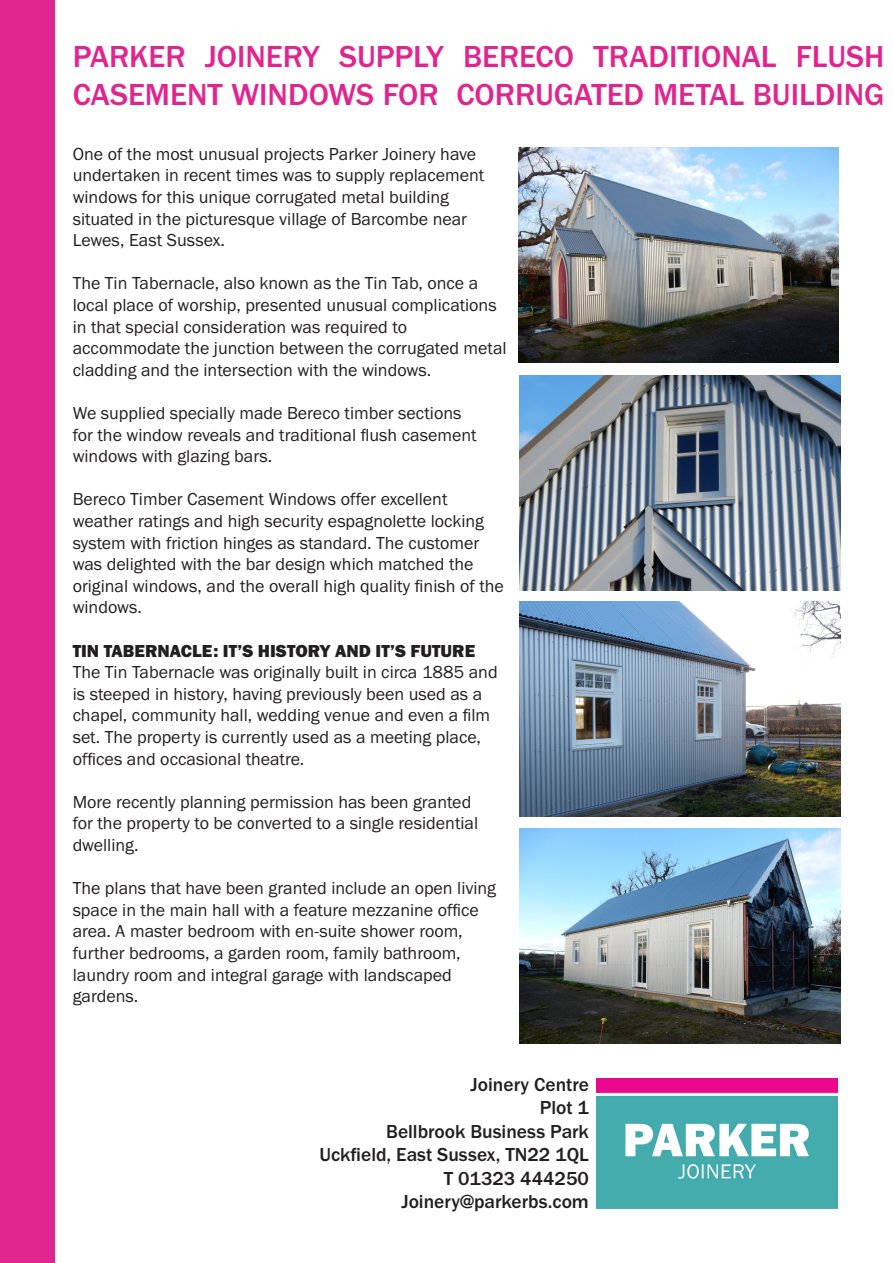
<style>
.page{position:relative;width:893px;height:1263px;background:#fff}
.page>*{position:absolute;margin:0;border:0;box-sizing:border-box;transform-origin:0 0}
.t1{font:500 31.5px/37.8px "Franklin Gothic URW";color:#e1258e}
.t2{font:500 19.5px "Franklin Gothic URW";color:#231f20}
.t3{font:18px/21.6px "Franklin Gothic URW Boo";color:#231f20}
.t4{font:18px "Franklin Gothic URW Hea";color:#231f20}
</style>
<div class="page">
<div style="left:0;top:0;width:55px;height:1263px;background:#e1258e"></div>
<img style="left:597px;top:1078px;width:241px;height:131px">
<img style="left:519px;top:148px;width:320px;height:214px">
<img style="left:520px;top:375px;width:320px;height:215px">
<img style="left:520px;top:602px;width:320px;height:214px">
<img style="left:520px;top:828px;width:320px;height:215px">
<p class="t1" style="left:73px;top:37px;width:813px">PARKER JOINERY SUPPLY BERECO TRADITIONAL FLUSH<br>CASEMENT WINDOWS FOR CORRUGATED METAL BUILDING</p>
<p class="t3" style="left:73px;top:143px;width:413px">One of the most unusual projects Parker Joinery have undertaken in recent times was to supply replacement windows for this unique corrugated metal building situated in the picturesque village of Barcombe near Lewes, East Sussex.</p>
<p class="t3" style="left:73px;top:272px;width:436px">The Tin Tabernacle, also known as the Tin Tab, once a local place of worship, presented unusual complications in that special consideration was required to accommodate the junction between the corrugated metal cladding and the intersection with the windows.</p>
<p class="t3" style="left:73px;top:402px;width:406px">We supplied specially made Bereco timber sections for the window reveals and traditional flush casement windows with glazing bars.</p>
<p class="t3" style="left:73px;top:488px;width:433px">Bereco Timber Casement Windows offer excellent weather ratings and high security espagnolette locking system with friction hinges as standard. The customer was delighted with the bar design which matched the original windows, and the overall high quality finish of the windows.</p>
<p class="t4" style="left:73px;top:639px;width:404px">TIN TABERNACLE: IT’S HISTORY AND IT’S FUTURE</p>
<p class="t3" style="left:73px;top:661px;width:426px">The Tin Tabernacle was originally built in circa 1885 and is steeped in history, having previously been used as a chapel, community hall, wedding venue and even a film set. The property is currently used as a meeting place, offices and occasional theatre.</p>
<p class="t3" style="left:73px;top:791px;width:407px">More recently planning permission has been granted for the property to be converted to a single residential dwelling.</p>
<p class="t3" style="left:73px;top:877px;width:425px">The plans that have been granted include an open living space in the main hall with a feature mezzanine office area. A master bedroom with en-suite shower room, further bedrooms, a garden room, family bathroom, laundry room and integral garage with landscaped gardens.</p>
<p class="t2" style="left:471px;top:1072px;width:120px">Joinery Centre</p>
<p class="t2" style="left:540px;top:1096px;width:51px">Plot 1</p>
<p class="t2" style="left:386px;top:1119px;width:204px">Bellbrook Business Park</p>
<p class="t2" style="left:320px;top:1143px;width:271px">Uckfield, East Sussex, TN22 1QL</p>
<p class="t2" style="left:444px;top:1166px;width:147px">T 01323 444250</p>
<p class="t2" style="left:401px;top:1189px;width:189px">Joinery@parkerbs.com</p>
</div>
